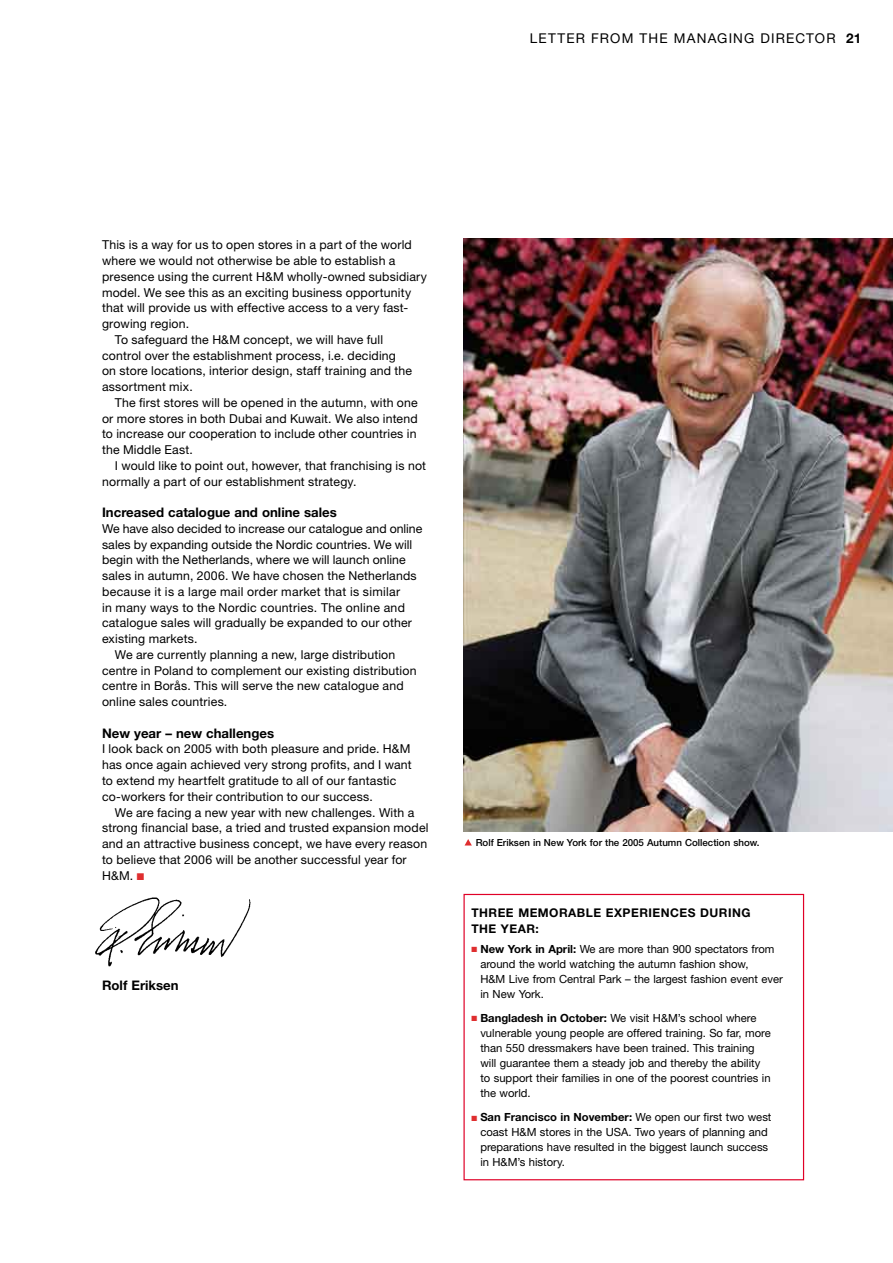
<style>
.page{position:relative;width:893px;height:1263px;background:#fff}
.page>*{position:absolute;margin:0;border:0;box-sizing:border-box;transform-origin:0 0}
.t1{font:13.5px "Helvetica Neue";letter-spacing:.085em;color:#000}
.t2{font:700 13.2px "Helvetica Neue";color:#000}
.t3{font:12.3px/15.8px "Helvetica Neue";letter-spacing:.015em;color:#000}
.t4{font:700 12px "Helvetica Neue";letter-spacing:.04em;color:#000}
.t5{font:11.25px/15px "Helvetica Neue";color:#000}
.t6{font:500 9.75px "Helvetica Neue";color:#000}
.s1{font-weight:700}
.s2{color:#df2e2f}
.s3{font-family:"Helvetica Neue CE";font-weight:700}
</style>
<div class="page">
<img style="left:463px;top:238px;width:430px;height:594px">
<svg style="left:465px;top:839px;width:7px;height:6px"></svg>
<div style="left:463px;top:894px;width:341px;height:286px;border:1px solid #e00027"></div>
<img style="left:95px;top:897px;width:156px;height:70px">
<p class="t1" style="left:530px;top:30px;width:333px">letter from th e managi ng di rector <span class="s1">21</span></p>
<p class="t3" style="left:102px;top:237px;width:311px">This is a way for us to open stores in a part of the world</p>
<p class="t3" style="left:102px;top:253px;width:295px">where we would not otherwise be able to establish a</p>
<p class="t3" style="left:102px;top:268px;width:326px">presence using the current H&amp;M wholly-owned subsidiary</p>
<p class="t3" style="left:102px;top:284px;width:311px">model. We see this as an exciting business opportunity</p>
<p class="t3" style="left:102px;top:300px;width:308px">that will provide us with effective access to a very fast-</p>
<p class="t3" style="left:102px;top:316px;width:89px">growing region.</p>
<p class="t3" style="left:115px;top:331px;width:270px">To safeguard the H&amp;M concept, we will have full</p>
<p class="t3" style="left:102px;top:347px;width:295px">control over the establishment process, i.e. deciding</p>
<p class="t3" style="left:102px;top:363px;width:312px">on store locations, interior design, staff training and the</p>
<p class="t3" style="left:102px;top:379px;width:92px">assortment mix.</p>
<p class="t3" style="left:115px;top:394px;width:304px">The first stores will be opened in the autumn, with one</p>
<p class="t3" style="left:102px;top:410px;width:317px">or more stores in both Dubai and Kuwait. We also intend</p>
<p class="t3" style="left:102px;top:426px;width:316px">to increase our cooperation to include other countries in</p>
<p class="t3" style="left:102px;top:442px;width:92px">the M iddle East.</p>
<p class="t3" style="left:115px;top:457px;width:313px">I would like to point out, however, that franchising is not</p>
<p class="t3" style="left:102px;top:473px;width:256px">normally a part of our establishment strategy.</p>
<p class="t2" style="left:102px;top:504px;width:236px">Increased catalogue and online sales</p>
<p class="t3" style="left:102px;top:520px;width:322px">We have also decided to increase our catalogue and online</p>
<p class="t3" style="left:102px;top:536px;width:312px">sales by expanding outside the Nordic countries. We will</p>
<p class="t3" style="left:102px;top:552px;width:305px">begin with the Netherlands, where we will launch online</p>
<p class="t3" style="left:102px;top:568px;width:316px">sales in autumn, 2006. We have chosen the Netherlands</p>
<p class="t3" style="left:102px;top:583px;width:300px">because it is a large mail order market that is similar</p>
<p class="t3" style="left:102px;top:599px;width:304px">in many ways to the Nordic countries. The online and</p>
<p class="t3" style="left:102px;top:615px;width:311px">catalogue sales will gradually be expanded to our other</p>
<p class="t3" style="left:102px;top:631px;width:97px">existing markets.</p>
<p class="t3" style="left:115px;top:646px;width:282px">We are currently planning a new, large distribution</p>
<p class="t3" style="left:102px;top:662px;width:316px">centre in Poland to complement our existing distribution</p>
<p class="t3" style="left:102px;top:678px;width:303px">centre in Borås. This will serve the new catalogue and</p>
<p class="t3" style="left:102px;top:694px;width:127px">online sales countries.</p>
<p class="t2" style="left:102px;top:725px;width:174px">New year – new challenges</p>
<p class="t3" style="left:102px;top:741px;width:311px">I look back on 2005 with both pleasure and pride. H&amp;M has once again achieved very strong profits, and I want to extend my heartfelt gratitude to all of our fantastic co-workers for their contribution to our success.</p>
<p class="t3" style="left:102px;top:804px;width:328px;text-indent:13px">We are facing a new year with new challenges. With a strong financial base, a tried and trusted expansion model and an attractive business concept, we have every reason to believe that 2006 will be another successful year for H&amp;M. <span class="s2">■</span></p>
<p class="t2" style="left:102px;top:977px;width:78px">Rolf Eriksen</p>
<p class="t6" style="left:476px;top:837px;width:285px">Rolf Eriksen in New York for the 2005 Autumn Collection show.</p>
<p class="t4" style="left:471px;top:905px;width:18px">Three</p>
<p class="t4" style="left:518px;top:905px;width:11px">memorab</p>
<p class="t4" style="left:586px;top:905px;width:46px">le experiences</p>
<p class="t4" style="left:700px;top:905px;width:10px">during</p>
<p class="t4" style="left:471px;top:921px;width:10px">the</p>
<p class="t4" style="left:501px;top:921px;width:18px">year</p>
<p class="t4" style="left:535px;top:921px;width:5px">:</p>
<p class="t5" style="left:480px;top:941px;width:304px;text-indent:-9px"><span class="s2">■</span> <span class="s1">New York in April:</span> We are more than 900 spectators from around the world watching the autumn fashion show,<br>H&amp;M Live from Central Park – the largest fashion event ever in New York.</p>
<p class="t5" style="left:480px;top:1010px;width:292px;text-indent:-9px"><span class="s2">■</span> <span class="s3">Bangladesh in October:</span> We visit H&amp;M ’s school where vulnerable young people are offered training. So far, more than 550 dressmakers have been trained. This training will guarantee them a steady job and thereby the ability to support their families in one of the poorest countries in the world.</p>
<p class="t5" style="left:480px;top:1110px;width:293px;text-indent:-9px"><span class="s2">■</span> <span class="s1">San Francisco in November:</span> We open our first two west coast H&amp;M stores in the USA</p>
<p class="t5" style="left:480px;top:1125px;width:289px;text-align:justify;text-indent:148px">. Two years of planning and preparations have resulted in the biggest launch success in H&amp;M ’s history.</p>
</div>
